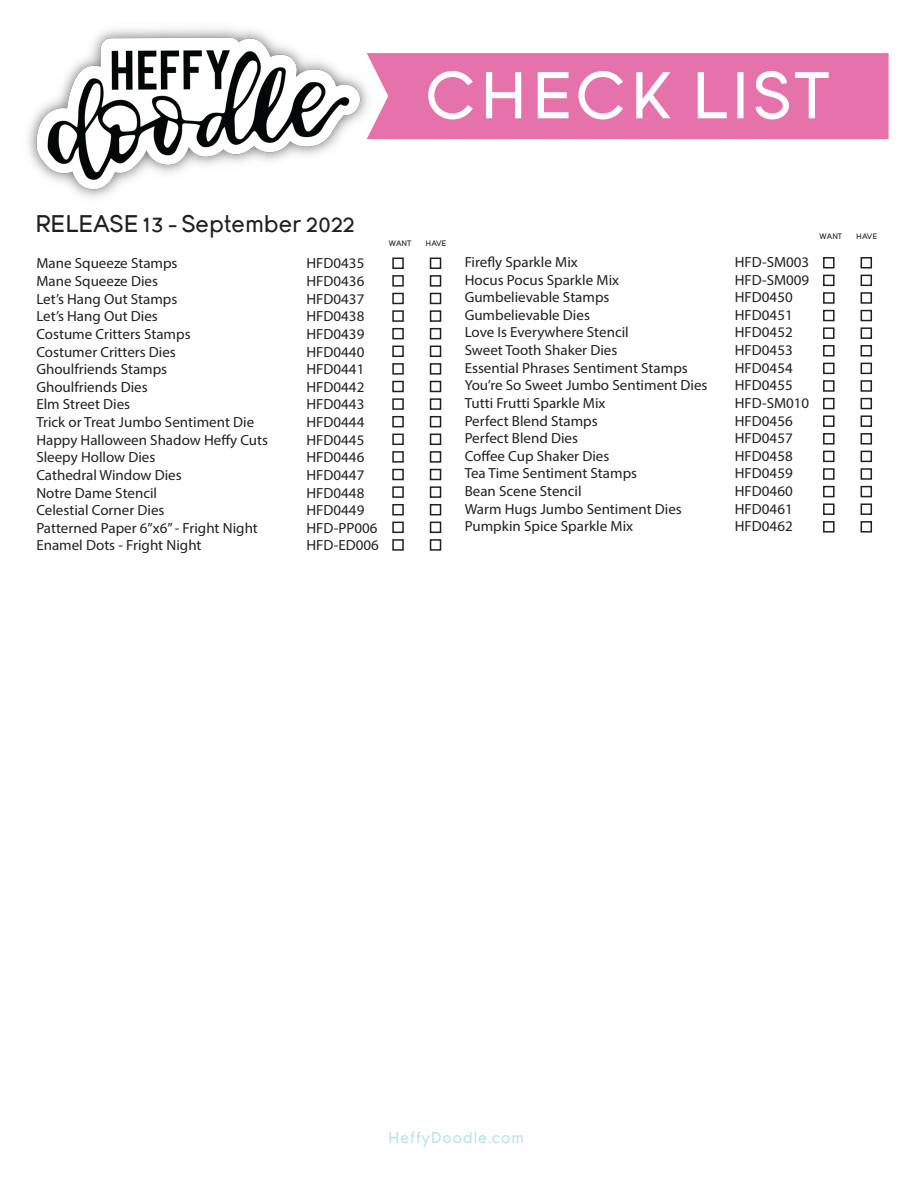
<style>
.page{position:relative;width:918px;height:1188px;background:#fff}
.page>*{position:absolute;margin:0;border:0;box-sizing:border-box;transform-origin:0 0}
.t1{font:66px "Young";letter-spacing:.05em;color:#fff}
.t2{font:24px "Young";color:#231f20}
.t3{font:15.75px "Young";letter-spacing:.05em;color:#b8e3e3}
.t4{font:14.7px "Myriad Pro";color:#231f20}
.t5{font:7.95px "Young";color:#231f20}
</style>
<div class="page">
<img style="left:28px;top:28px;width:351px;height:170px">
<div style="left:367px;top:53px;width:522px;height:86px;background:#e672ab"></div>
<div style="left:392px;top:539px;width:12px;height:12px;border:2px solid #231f20"></div>
<div style="left:392px;top:522px;width:12px;height:11px;border:2px solid #231f20"></div>
<div style="left:392px;top:504px;width:12px;height:11px;border:2px solid #231f20"></div>
<div style="left:392px;top:486px;width:12px;height:12px;border:2px solid #231f20"></div>
<div style="left:392px;top:469px;width:12px;height:11px;border:2px solid #231f20"></div>
<div style="left:392px;top:451px;width:12px;height:12px;border:2px solid #231f20"></div>
<div style="left:392px;top:434px;width:12px;height:11px;border:2px solid #231f20"></div>
<div style="left:392px;top:416px;width:12px;height:11px;border:2px solid #231f20"></div>
<div style="left:392px;top:398px;width:12px;height:12px;border:2px solid #231f20"></div>
<div style="left:392px;top:381px;width:12px;height:11px;border:2px solid #231f20"></div>
<div style="left:392px;top:363px;width:12px;height:12px;border:2px solid #231f20"></div>
<div style="left:392px;top:346px;width:12px;height:11px;border:2px solid #231f20"></div>
<div style="left:392px;top:328px;width:12px;height:11px;border:2px solid #231f20"></div>
<div style="left:392px;top:310px;width:12px;height:12px;border:2px solid #231f20"></div>
<div style="left:392px;top:293px;width:12px;height:11px;border:2px solid #231f20"></div>
<div style="left:392px;top:275px;width:12px;height:12px;border:2px solid #231f20"></div>
<div style="left:392px;top:258px;width:12px;height:11px;border:2px solid #231f20"></div>
<div style="left:430px;top:539px;width:11px;height:12px;border:2px solid #231f20"></div>
<div style="left:430px;top:522px;width:11px;height:11px;border:2px solid #231f20"></div>
<div style="left:430px;top:504px;width:11px;height:11px;border:2px solid #231f20"></div>
<div style="left:430px;top:486px;width:11px;height:12px;border:2px solid #231f20"></div>
<div style="left:430px;top:469px;width:11px;height:11px;border:2px solid #231f20"></div>
<div style="left:430px;top:451px;width:11px;height:12px;border:2px solid #231f20"></div>
<div style="left:430px;top:434px;width:11px;height:11px;border:2px solid #231f20"></div>
<div style="left:430px;top:416px;width:11px;height:11px;border:2px solid #231f20"></div>
<div style="left:430px;top:398px;width:11px;height:12px;border:2px solid #231f20"></div>
<div style="left:430px;top:381px;width:11px;height:11px;border:2px solid #231f20"></div>
<div style="left:430px;top:363px;width:11px;height:12px;border:2px solid #231f20"></div>
<div style="left:430px;top:346px;width:11px;height:11px;border:2px solid #231f20"></div>
<div style="left:430px;top:328px;width:11px;height:11px;border:2px solid #231f20"></div>
<div style="left:430px;top:310px;width:11px;height:12px;border:2px solid #231f20"></div>
<div style="left:430px;top:293px;width:11px;height:11px;border:2px solid #231f20"></div>
<div style="left:430px;top:275px;width:11px;height:12px;border:2px solid #231f20"></div>
<div style="left:430px;top:258px;width:11px;height:11px;border:2px solid #231f20"></div>
<div style="left:823px;top:521px;width:12px;height:12px;border:2px solid #231f20"></div>
<div style="left:823px;top:503px;width:12px;height:12px;border:2px solid #231f20"></div>
<div style="left:823px;top:486px;width:12px;height:11px;border:2px solid #231f20"></div>
<div style="left:823px;top:468px;width:12px;height:12px;border:2px solid #231f20"></div>
<div style="left:823px;top:451px;width:12px;height:11px;border:2px solid #231f20"></div>
<div style="left:823px;top:433px;width:12px;height:12px;border:2px solid #231f20"></div>
<div style="left:823px;top:415px;width:12px;height:12px;border:2px solid #231f20"></div>
<div style="left:823px;top:398px;width:12px;height:11px;border:2px solid #231f20"></div>
<div style="left:823px;top:380px;width:12px;height:12px;border:2px solid #231f20"></div>
<div style="left:823px;top:363px;width:12px;height:11px;border:2px solid #231f20"></div>
<div style="left:823px;top:345px;width:12px;height:12px;border:2px solid #231f20"></div>
<div style="left:823px;top:327px;width:12px;height:12px;border:2px solid #231f20"></div>
<div style="left:823px;top:310px;width:12px;height:11px;border:2px solid #231f20"></div>
<div style="left:823px;top:292px;width:12px;height:12px;border:2px solid #231f20"></div>
<div style="left:823px;top:275px;width:12px;height:11px;border:2px solid #231f20"></div>
<div style="left:823px;top:257px;width:12px;height:11px;border:2px solid #231f20"></div>
<div style="left:861px;top:521px;width:11px;height:12px;border:2px solid #231f20"></div>
<div style="left:861px;top:503px;width:11px;height:12px;border:2px solid #231f20"></div>
<div style="left:861px;top:486px;width:11px;height:11px;border:2px solid #231f20"></div>
<div style="left:861px;top:468px;width:11px;height:12px;border:2px solid #231f20"></div>
<div style="left:861px;top:451px;width:11px;height:11px;border:2px solid #231f20"></div>
<div style="left:861px;top:433px;width:11px;height:12px;border:2px solid #231f20"></div>
<div style="left:861px;top:415px;width:11px;height:12px;border:2px solid #231f20"></div>
<div style="left:861px;top:398px;width:11px;height:11px;border:2px solid #231f20"></div>
<div style="left:861px;top:380px;width:11px;height:12px;border:2px solid #231f20"></div>
<div style="left:861px;top:363px;width:11px;height:11px;border:2px solid #231f20"></div>
<div style="left:861px;top:345px;width:11px;height:12px;border:2px solid #231f20"></div>
<div style="left:861px;top:327px;width:11px;height:12px;border:2px solid #231f20"></div>
<div style="left:861px;top:310px;width:11px;height:11px;border:2px solid #231f20"></div>
<div style="left:861px;top:292px;width:11px;height:12px;border:2px solid #231f20"></div>
<div style="left:861px;top:275px;width:11px;height:11px;border:2px solid #231f20"></div>
<div style="left:861px;top:257px;width:11px;height:11px;border:2px solid #231f20"></div>
<h1 class="t1" style="left:425px;top:71px;width:406px">CHECK LIST</h1>
<h2 class="t2" style="left:35px;top:215px;width:321px">RELEASE 13 - September 2022</h2>
<p class="t4" style="left:36px;top:258px;width:143px">Mane Squeeze Stamps</p>
<p class="t4" style="left:306px;top:258px;width:59px">HFD0435</p>
<p class="t4" style="left:36px;top:275px;width:123px">Mane Squeeze Dies</p>
<p class="t4" style="left:306px;top:275px;width:59px">HFD0436</p>
<p class="t4" style="left:36px;top:293px;width:143px">Let’s Hang Out Stamps</p>
<p class="t4" style="left:306px;top:293px;width:59px">HFD0437</p>
<p class="t4" style="left:36px;top:311px;width:123px">Let’s Hang Out Dies</p>
<p class="t4" style="left:306px;top:311px;width:59px">HFD0438</p>
<p class="t4" style="left:36px;top:328px;width:156px">Costume Critters Stamps</p>
<p class="t4" style="left:306px;top:328px;width:59px">HFD0439</p>
<p class="t4" style="left:36px;top:346px;width:141px">Costumer Critters Dies</p>
<p class="t4" style="left:306px;top:346px;width:59px">HFD0440</p>
<p class="t4" style="left:36px;top:364px;width:132px">Ghoulfriends Stamps</p>
<p class="t4" style="left:306px;top:364px;width:59px">HFD0441</p>
<p class="t4" style="left:36px;top:381px;width:113px">Ghoulfriends Dies</p>
<p class="t4" style="left:306px;top:381px;width:59px">HFD0442</p>
<p class="t4" style="left:36px;top:399px;width:95px">Elm Street Dies</p>
<p class="t4" style="left:306px;top:399px;width:59px">HFD0443</p>
<p class="t4" style="left:36px;top:416px;width:219px">Trick or Treat Jumbo Sentiment Die</p>
<p class="t4" style="left:306px;top:416px;width:59px">HFD0444</p>
<p class="t4" style="left:36px;top:434px;width:233px">Happy Halloween Shadow Heffy Cuts</p>
<p class="t4" style="left:306px;top:434px;width:59px">HFD0445</p>
<p class="t4" style="left:36px;top:452px;width:121px">Sleepy Hollow Dies</p>
<p class="t4" style="left:306px;top:452px;width:59px">HFD0446</p>
<p class="t4" style="left:36px;top:469px;width:147px">Cathedral Window Dies</p>
<p class="t4" style="left:306px;top:469px;width:59px">HFD0447</p>
<p class="t4" style="left:36px;top:487px;width:122px">Notre Dame Stencil</p>
<p class="t4" style="left:306px;top:487px;width:59px">HFD0448</p>
<p class="t4" style="left:36px;top:505px;width:130px">Celestial Corner Dies</p>
<p class="t4" style="left:306px;top:505px;width:59px">HFD0449</p>
<p class="t4" style="left:36px;top:522px;width:223px">Patterned Paper 6”x6” - Fright Night</p>
<p class="t4" style="left:306px;top:522px;width:72px">HFD-PP006</p>
<p class="t4" style="left:36px;top:540px;width:167px">Enamel Dots - Fright Night</p>
<p class="t4" style="left:306px;top:540px;width:74px">HFD-ED006</p>
<p class="t5" style="left:389px;top:240px;width:24px">WANT</p>
<p class="t5" style="left:426px;top:240px;width:22px">HAVE</p>
<p class="t4" style="left:465px;top:256px;width:115px">Firefly Sparkle Mix</p>
<p class="t4" style="left:735px;top:256px;width:76px">HFD-SM003</p>
<p class="t4" style="left:465px;top:274px;width:156px">Hocus Pocus Sparkle Mix</p>
<p class="t4" style="left:735px;top:274px;width:76px">HFD-SM009</p>
<p class="t4" style="left:465px;top:292px;width:146px">Gumbelievable Stamps</p>
<p class="t4" style="left:735px;top:292px;width:59px">HFD0450</p>
<p class="t4" style="left:465px;top:309px;width:127px">Gumbelievable Dies</p>
<p class="t4" style="left:735px;top:309px;width:59px">HFD0451</p>
<p class="t4" style="left:465px;top:327px;width:166px">Love Is Everywhere Stencil</p>
<p class="t4" style="left:735px;top:327px;width:59px">HFD0452</p>
<p class="t4" style="left:465px;top:344px;width:154px">Sweet Tooth Shaker Dies</p>
<p class="t4" style="left:735px;top:344px;width:59px">HFD0453</p>
<p class="t4" style="left:465px;top:362px;width:225px">Essential Phrases Sentiment Stamps</p>
<p class="t4" style="left:735px;top:362px;width:59px">HFD0454</p>
<p class="t4" style="left:465px;top:380px;width:244px">You’re So Sweet Jumbo Sentiment Dies</p>
<p class="t4" style="left:735px;top:380px;width:59px">HFD0455</p>
<p class="t4" style="left:465px;top:397px;width:142px">Tutti Frutti Sparkle Mix</p>
<p class="t4" style="left:735px;top:397px;width:76px">HFD-SM010</p>
<p class="t4" style="left:465px;top:415px;width:134px">Perfect Blend Stamps</p>
<p class="t4" style="left:735px;top:415px;width:59px">HFD0456</p>
<p class="t4" style="left:465px;top:433px;width:115px">Perfect Blend Dies</p>
<p class="t4" style="left:735px;top:433px;width:59px">HFD0457</p>
<p class="t4" style="left:465px;top:450px;width:146px">Coffee Cup Shaker Dies</p>
<p class="t4" style="left:735px;top:450px;width:59px">HFD0458</p>
<p class="t4" style="left:465px;top:468px;width:174px">Tea Time Sentiment Stamps</p>
<p class="t4" style="left:735px;top:468px;width:59px">HFD0459</p>
<p class="t4" style="left:465px;top:485px;width:118px">Bean Scene Stencil</p>
<p class="t4" style="left:735px;top:485px;width:59px">HFD0460</p>
<p class="t4" style="left:465px;top:503px;width:219px">Warm Hugs Jumbo Sentiment Dies</p>
<p class="t4" style="left:735px;top:503px;width:59px">HFD0461</p>
<p class="t4" style="left:465px;top:521px;width:170px">Pumpkin Spice Sparkle Mix</p>
<p class="t4" style="left:735px;top:521px;width:59px">HFD0462</p>
<p class="t5" style="left:820px;top:233px;width:24px">WANT</p>
<p class="t5" style="left:856px;top:233px;width:22px">HAVE</p>
<p class="t3" style="left:388px;top:1131px;width:137px">HeffyDoodle.com</p>
</div>
